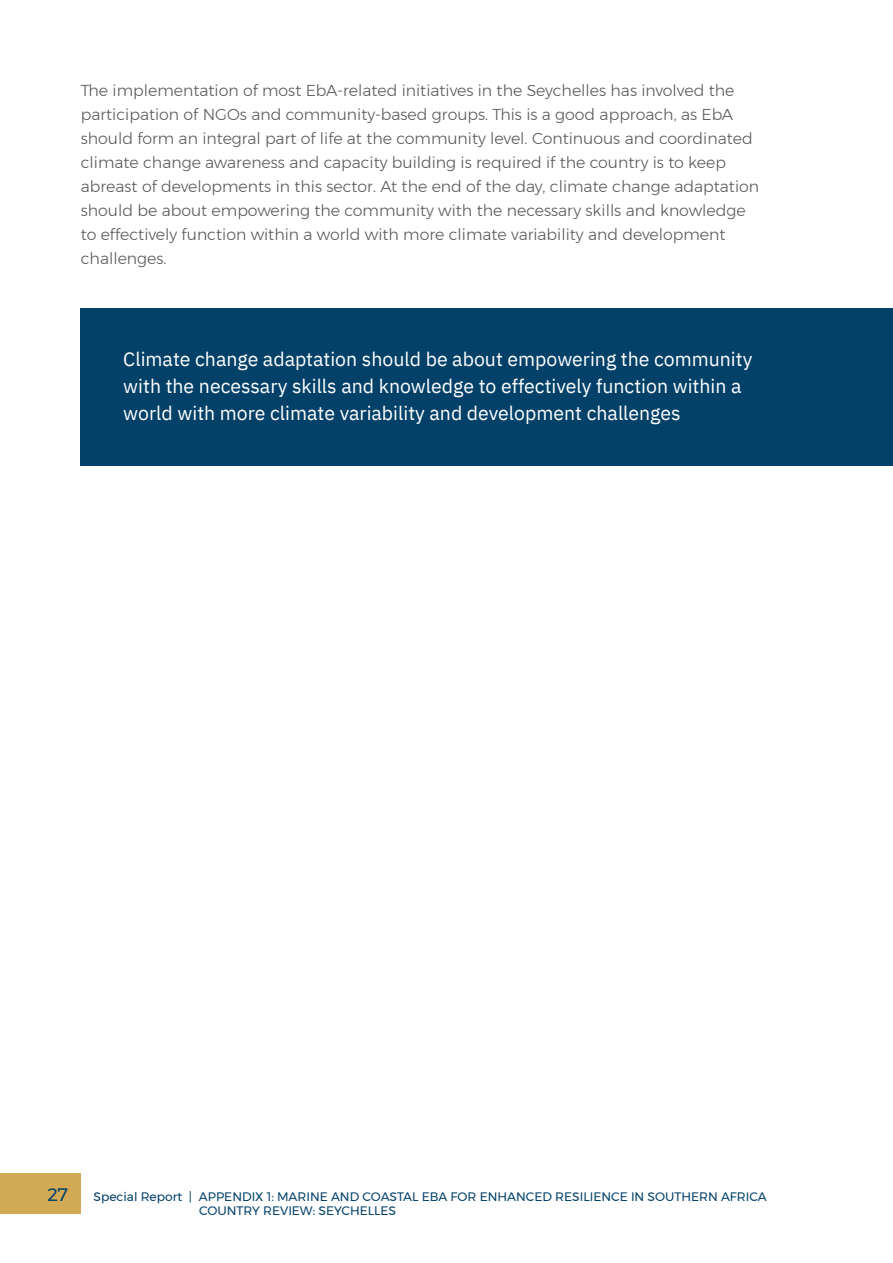
<style>
.page{position:relative;width:893px;height:1263px;background:#fff}
.page>*{position:absolute;margin:0;border:0;box-sizing:border-box;transform-origin:0 0}
.t1{font:19.5px/27px "IBM Plex Sans";color:#fff}
.t2{font:18px "Montserrat";color:#034169}
.t3{font:300 15.75px/24px "Montserrat";color:#58595b}
.t4{font:12.3px/14.7px "Montserrat";color:#034169}
</style>
<div class="page">
<div style="left:0;top:1172px;width:81px;height:41px;background:#d2aa56"></div>
<div style="left:81px;top:308px;width:812px;height:157px;background:#034169"></div>
<p class="t3" style="left:81px;top:78px;width:680px">The implementation of most EbA-related initiatives in the Seychelles has involved the participation of NGOs and community-based groups. This is a good approach, as EbA should form an integral part of life at the community level. Continuous and coordinated climate change awareness and capacity building is required if the country is to keep abreast of developments in this sector. At the end of the day, climate change adaptation should be about empowering the community with the necessary skills and knowledge to effectively function within a world with more climate variability and development challenges.</p>
<p class="t1" style="left:123px;top:344px;width:631px">Climate change adaptation should be about empowering the community with the necessary skills and knowledge to effectively function within a world with more climate variability and development challenges</p>
<p class="t2" style="left:47px;top:1181px;width:22px">27</p>
<p class="t4" style="left:199px;top:1189px;width:569px;text-indent:-105px">Special Report | APPENDIX 1: MARINE AND COASTAL EBA FOR ENHANCED RESILIENCE IN SOUTHERN AFRICA<br>COUNTRY REVIEW: SEYCHELLES</p>
</div>
